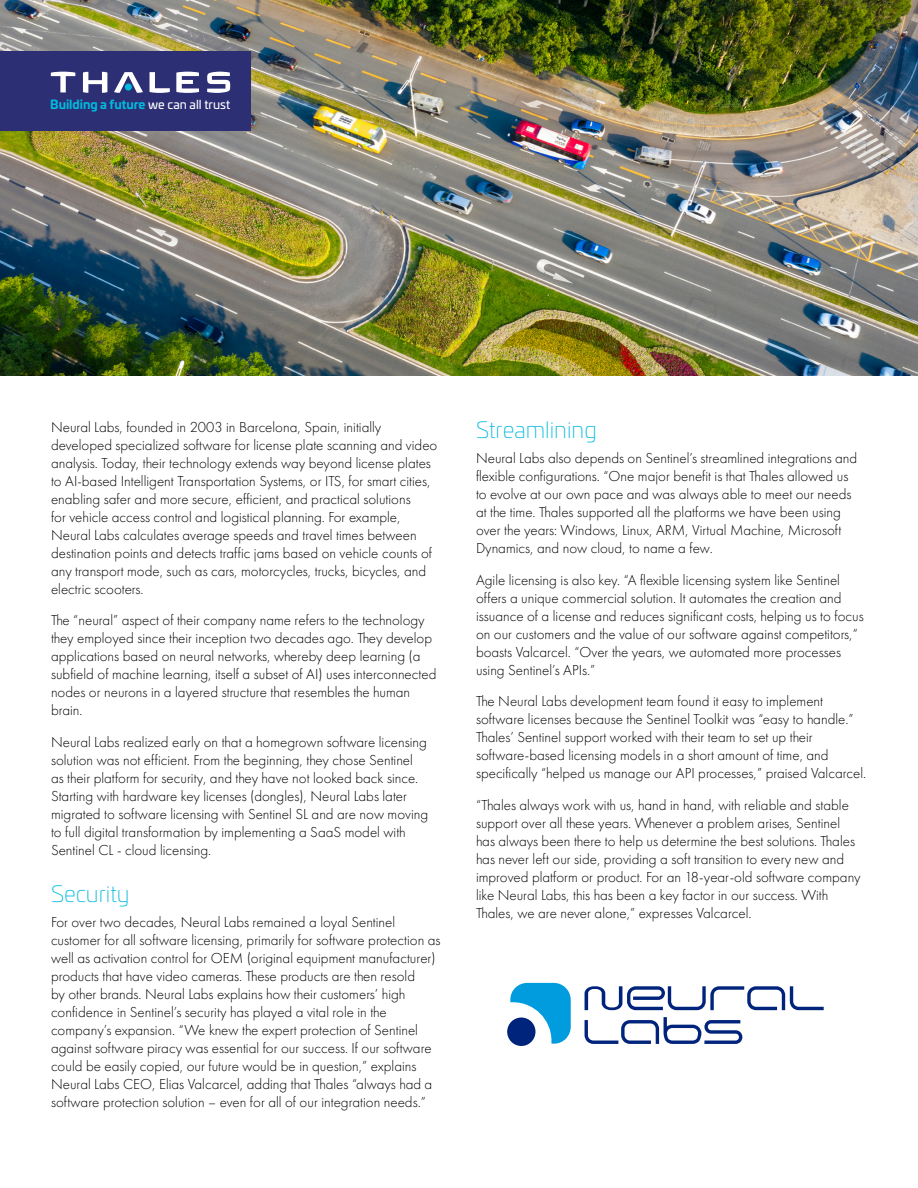
<style>
.page{position:relative;width:918px;height:1188px;background:#fff}
.page>*{position:absolute;margin:0;border:0;box-sizing:border-box;transform-origin:0 0}
.Heading_1{font:200 22.5px "Univia Pro";color:#0bd}
.Body_Copy{font:300 15px/18px "Futura Cyrillic";color:#000}
.t1{font:700 12.15px "Univia Pro";color:#00bbdf}
.s1{font-weight:400;color:#fff}
</style>
<div class="page">
<img style="left:0;top:0;width:918px;height:375px">
<div style="left:0;top:51px;width:251px;height:80px;background:#2c2f74"></div>
<svg style="left:207px;top:72px;width:23px;height:21px"></svg>
<svg style="left:176px;top:72px;width:23px;height:21px"></svg>
<svg style="left:150px;top:72px;width:20px;height:21px"></svg>
<svg style="left:114px;top:72px;width:29px;height:21px"></svg>
<div style="left:125px;top:83px;width:7px;height:8px;background:#00bbdf;border-radius:50%"></div>
<svg style="left:83px;top:72px;width:24px;height:21px"></svg>
<svg style="left:51px;top:72px;width:24px;height:20px"></svg>
<svg style="left:585px;top:986px;width:239px;height:24px"></svg>
<svg style="left:585px;top:1017px;width:157px;height:27px"></svg>
<svg style="left:507px;top:983px;width:64px;height:63px"></svg>
<p class="t1" style="left:50px;top:95px;width:181px">Building a future <span class="s1">we can all trust</span></p>
<p class="Body_Copy" style="left:51px;top:418px;width:388px">Neural Labs, founded in 2003 in Barcelona, Spain, initially developed specialized software for license plate scanning and video analysis. Today, their technology extends way beyond license plates to AI-based Intelligent Transportation Systems, or ITS, for smart cities, enabling safer and more secure, efficient, and practical solutions<br>for vehicle access control and logistical planning. For example, Neural Labs calculates average speeds and travel times between destination points and detects traffic jams based on vehicle counts of any transport mode, such as cars, motorcycles, trucks, bicycles, and electric scooters.</p>
<p class="Body_Copy" style="left:51px;top:612px;width:387px">The “neural” aspect of their company name refers to the technology they employed since their inception two decades ago. They develop applications based on neural networks, whereby deep learning (a subfield of machine learning, itself a subset of AI) uses interconnected nodes or neurons in a layered structure that resembles the human brain.</p>
<p class="Body_Copy" style="left:51px;top:733px;width:379px">Neural Labs realized early on that a homegrown software licensing solution was not efficient. From the beginning, they chose Sentinel as their platform for security, and they have not looked back since.<br>Starting with hardware key licenses (dongles), Neural Labs later migrated to software licensing with Sentinel SL and are now moving to full digital transformation by implementing a SaaS model with Sentinel CL - cloud licensing.</p>
<p class="Heading_1" style="left:51px;top:878px;width:80px">Security</p>
<p class="Body_Copy" style="left:51px;top:913px;width:391px">For over two decades, Neural Labs remained a loyal Sentinel customer for all software licensing, primarily for software protection as well as activation control for OEM (original equipment manufacturer) products that have video cameras. These products are then resold<br>by other brands. Neural Labs explains how their customers’ high confidence in Sentinel’s security has played a vital role in the company’s expansion. “We knew the expert protection of Sentinel against software piracy was essential for our success. If our software could be easily copied, our future would be in question,” explains Neural Labs CEO, Elias Valcarcel, adding that Thales “always had a software protection solution – even for all of our integration needs.”</p>
<p class="Heading_1" style="left:476px;top:414px;width:122px">Streamlining</p>
<p class="Body_Copy" style="left:476px;top:450px;width:383px">Neural Labs also depends on Sentinel’s streamlined integrations and flexible configurations. “One major benefit is that Thales allowed us to evolve at our own pace and was always able to meet our needs at the time. Thales supported all the platforms we have been using over the years: Windows, Linux, ARM, Virtual Machine, Microsoft Dynamics, and now cloud, to name a few.</p>
<p class="Body_Copy" style="left:476px;top:571px;width:389px">Agile licensing is also key. “A flexible licensing system like Sentinel offers a unique commercial solution. It automates the creation and issuance of a license and reduces significant costs, helping us to focus on our customers and the value of our software against competitors,” boasts Valcarcel. “Over the years, we automated more processes using Sentinel’s APIs.”</p>
<p class="Body_Copy" style="left:476px;top:693px;width:392px">The Neural Labs development team found it easy to implement software licenses because the Sentinel Toolkit was “easy to handle.” Thales’ Sentinel support worked with their team to set up their software-based licensing models in a short amount of time, and specifically “helped us manage our API processes,” praised Valcarcel.</p>
<p class="Body_Copy" style="left:476px;top:796px;width:386px">“Thales always work with us, hand in hand, with reliable and stable support over all these years. Whenever a problem arises, Sentinel has always been there to help us determine the best solutions. Thales has never left our side, providing a soft transition to every new and improved platform or product. For an 18-year-old software company like Neural Labs, this has been a key factor in our success. With Thales, we are never alone,” expresses Valcarcel.</p>
</div>
